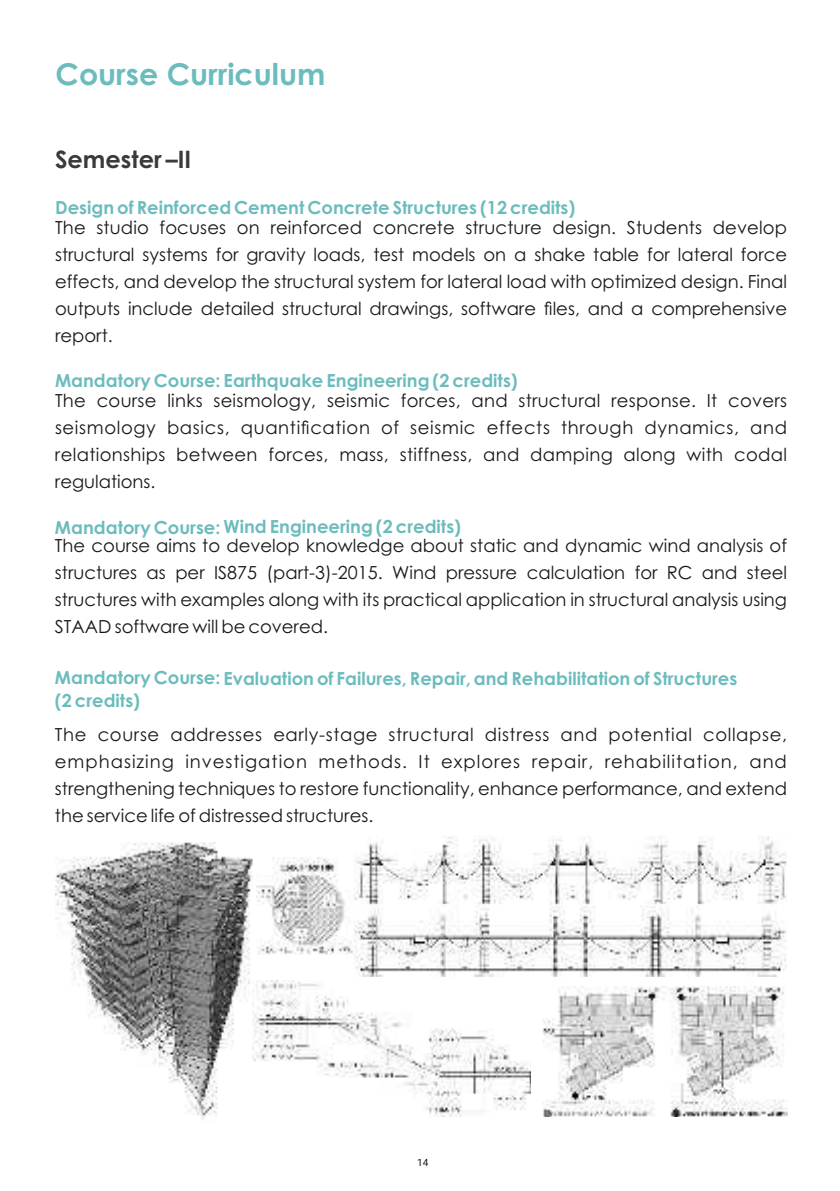
<style>
.page{position:relative;width:840px;height:1191px;background:#fff}
.page>*{position:absolute;margin:0;border:0;box-sizing:border-box;transform-origin:0 0}
.t1{font:700 30px "Century Gothic";color:#6dbcbd}
.t2{font:700 24px "Century Gothic";color:#3a3a39}
.t3{font:18px/26.8px "Century Gothic";color:#1a1918;text-align:justify}
.t4{font:700 18px/21.8px "Century Gothic";color:#6dbcbd}
.t5{font:10px "Roboto";color:#1a1918}
</style>
<div class="page">
<img style="left:55px;top:842px;width:198px;height:277px">
<img style="left:256px;top:858px;width:97px;height:96px">
<img style="left:253px;top:980px;width:277px;height:137px">
<img style="left:355px;top:836px;width:430px;height:68px">
<img style="left:355px;top:906px;width:430px;height:69px">
<div style="left:353px;top:904px;width:434px;height:73px;border:1px solid #fff"></div>
<img style="left:542px;top:986px;width:244px;height:131px">
<h1 class="t1" style="left:56px;top:62px;width:271px">Course Curriculum</h1>
<h2 class="t2" style="left:55px;top:150px;width:138px">Semester 3II</h2>
<p class="t4" style="left:55px;top:198px;width:521px">Design of Reinforced Cement Concrete Structures (12 credits)</p>
<p class="t3" style="left:55px;top:216px;width:733px">The studio focuses on reinforced concrete structure design. Students develop structural systems for gravity loads, test models on a shake table for lateral force effects, and develop the structural system for lateral load with optimized design. Final outputs include detailed structural drawings, software ñles, and a comprehensive report.</p>
<p class="t4" style="left:55px;top:371px;width:464px">Mandatory Course: Earthquake Engineering (2 credits)</p>
<p class="t3" style="left:55px;top:388px;width:733px">The course links seismology, seismic forces, and structural response. It covers seismology basics, quantiñcation of seismic effects through dynamics, and relationships between forces, mass, stiffness, and damping along with codal regulations.</p>
<p class="t4" style="left:55px;top:517px;width:407px">Mandatory Course: Wind Engineering (2 credits)</p>
<p class="t3" style="left:55px;top:534px;width:733px">The course aims to develop knowledge about static and dynamic wind analysis of structures as per IS875 (part-3)-2015. Wind pressure calculation for RC and steel structures with examples along with its practical application in structural analysis using STAAD software will be covered.</p>
<p class="t4" style="left:55px;top:669px;width:683px">Mandatory Course: Evaluation of Failures, Repair, and Rehabilitation of Structures (2 credits)</p>
<p class="t3" style="left:55px;top:723px;width:733px">The course addresses early-stage structural distress and potential collapse, emphasizing investigation methods. It explores repair, rehabilitation, and strengthening techniques to restore functionality, enhance performance, and extend the service life of distressed structures.</p>
<p class="t5" style="left:417px;top:1157px;width:13px">14</p>
</div>
